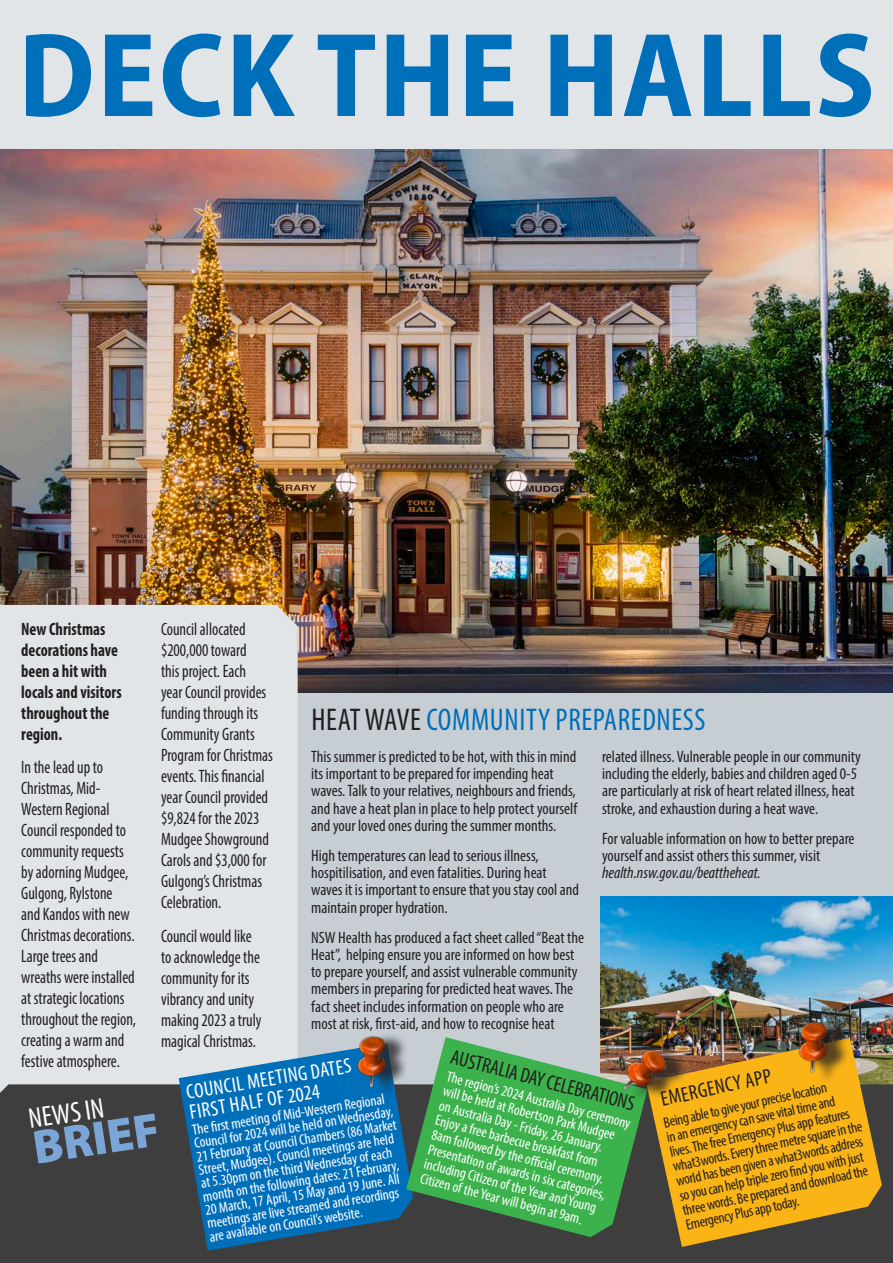
<style>
.page{position:relative;width:893px;height:1263px;background:#fff}
.page>*{position:absolute;margin:0;border:0;box-sizing:border-box;transform-origin:0 0}
.t1{font:700 semi-condensed 120.6px "Myriad Pro";letter-spacing:.02em;color:#006fba}
.t2{font:900 48px "Myriad Pro";color:#7ca5d7}
.t3{font:condensed 31.5px "Myriad Pro";letter-spacing:.02em;color:#006fba}
.t4{font:condensed 28.5px "Myriad Pro";color:#fff}
.t5{font:condensed 21px "Myriad Pro";color:#231f20}
.t6{font:condensed 21px/20.4px "Myriad Pro";color:#fff}
.t7{font:condensed 18px/21px "Myriad Pro";color:#231f20;scale:.91 1}
.t8{font:700 condensed 18px/21px "Myriad Pro";color:#231f20;scale:.91 1}
.t9{font:condensed 16.5px/17.2px "Myriad Pro";color:#231f20}
.t10{font:condensed 15px/13.5px "Myriad Pro";color:#fff}
.t11{font:condensed 15px/15px "Myriad Pro";color:#231f20}
.s1{color:#231f20}
.s2{font-style:italic}
</style>
<div class="page">
<img style="left:0;top:149px;width:893px;height:544px">
<div style="left:242px;top:693px;width:651px;height:570px;background:#c6ced4"></div>
<div style="left:0;top:605px;width:298px;height:479px;background:#e1e5e8"></div>
<img style="left:600px;top:896px;width:293px;height:188px">
<div style="left:0;top:1084px;width:893px;height:179px;background:#3e3e3f"></div>
<svg style="left:179px;top:1043px;width:234px;height:207px;background:#1a71ac"></svg>
<div style="left:365px;top:1033px;width:44px;height:65px;background:#231f20;opacity:.75"></div>
<img style="left:347px;top:1033px;width:54px;height:57px">
<svg style="left:406px;top:1037px;width:241px;height:200px;background:#4a9e57"></svg>
<svg style="left:646px;top:1038px;width:236px;height:209px;background:#ca9522"></svg>
<div style="left:806px;top:1018px;width:44px;height:66px;background:#231f20;opacity:.75"></div>
<img style="left:788px;top:1015px;width:55px;height:61px">
<div style="left:630px;top:1047px;width:58px;height:54px;background:#231f20;opacity:.75"></div>
<img style="left:618px;top:1042px;width:54px;height:61px">
<div style="left:0;top:0;width:893px;height:149px;background:#e1e5e8"></div>
<p class="t1" style="left:18px;top:-2px;width:858px">DECK THE HALLS</p>
<p class="t8" style="left:21px;top:618px;width:112px">New Christmas decorations have been a hit with locals and visitors throughout the region.</p>
<p class="t7" style="left:21px;top:757px;width:128px">In the lead up to<br>Christmas, Mid-<br>Western Regional<br>Council responded to community requests by adorning Mudgee,<br>Gulgong, Rylstone and Kandos with new<br>Christmas decorations.<br>Large trees and wreaths were installed at strategic locations throughout the region, creating a warm and festive atmosphere.</p>
<p class="t7" style="left:161px;top:618px;width:124px">Council allocated $200,000 toward<br>this project. Each<br>year Council provides funding through its<br>Community Grants<br>Program for Christmas events. This financial year Council provided $9,824 for the 2023<br>Mudgee Showground<br>Carols and $3,000 for<br>Gulgong’s Christmas<br>Celebration.</p>
<p class="t7" style="left:161px;top:925px;width:112px">Council would like to acknowledge the community for its vibrancy and unity making 2023 a truly magical Christmas.</p>
<p class="t3" style="left:312px;top:700px;width:395px"><span class="s1">HEAT WAVE</span> COMMUNITY PREPAREDNESS</p>
<p class="t9" style="left:602px;top:747px;width:260px">related illness. Vulnerable people in our community including the elderly, babies and children aged 0-5 are particularly at risk of heart related illness, heat stroke, and exhaustion during a heat wave.</p>
<p class="t9" style="left:602px;top:829px;width:254px">For valuable information on how to better prepare yourself and assist others this summer, visit <span class="s2">health.nsw.gov.au/beattheheat.</span></p>
<p class="t9" style="left:311px;top:748px;width:267px">This summer is predicted to be hot, with this in mind its important to be prepared for impending heat waves. Talk to your relatives, neighbours and friends, and have a heat plan in place to help protect yourself and your loved ones during the summer months.</p>
<p class="t9" style="left:311px;top:846px;width:269px">High temperatures can lead to serious illness, hospitilisation, and even fatalities. During heat waves it is important to ensure that you stay cool and maintain proper hydration.</p>
<p class="t9" style="left:311px;top:928px;width:274px">NSW Health has produced a fact sheet called “Beat the Heat”, helping ensure you are informed on how best to prepare yourself, and assist vulnerable community members in preparing for predicted heat waves. The fact sheet includes information on people who are most at risk, first-aid, and how to recognise heat</p>
<p class="t5" style="left:455px;top:1043px;width:191px;rotate:15deg">AUSTRALIA DAY CELEBRATIONS</p>
<p class="t6" style="left:185px;top:1081px;width:168px;rotate:-9deg">COUNCIL MEETING DATES<br>FIRST HALF OF 2024</p>
<p class="t10" style="left:448px;top:1069px;width:192px;line-height:15px;rotate:14deg">The region’s 2024 Australia Day ceremony will be held at Robertson Park Mudgee on Australia Day - Friday, 26 January.<br>Enjoy a free barbecue breakfast from 8am followed by the offi cial ceremony.<br>Presentation of awards in six categories, including Citizen of the Year and Young Citizen of the Year will begin at 9am.</p>
<p class="t5" style="left:658px;top:1086px;width:114px;rotate:-12deg">EMERGENCY APP</p>
<p class="t11" style="left:662px;top:1115px;width:195px;rotate:-12deg">Being able to give your precise location<br>in an emergency can save vital time and lives. The free Emergency Plus app features what3words. Every three metre square in the world has been given a what3words address so you can help triple zero fi nd you with just three words. Be prepared and download the Emergency Plus app today.</p>
<p class="t10" style="left:191px;top:1123px;width:204px;rotate:-9deg">The fi rst meeting of Mid-Western Regional Council for 2024 will be held on Wednesday, 21 February at Council Chambers (86 Market Street, Mudgee). Council meetings are held at 5.30pm on the third Wednesday of each month on the following dates: 21 February, 20 March, 17 April, 15 May and 19 June. All meetings are live streamed and recordings are available on Council’s website.</p>
<p class="t4" style="left:26px;top:1102px;width:77px;rotate:-9deg">NEWS IN</p>
<p class="t2" style="left:29px;top:1115px;width:129px;rotate:-8deg">BRIEF</p>
</div>
